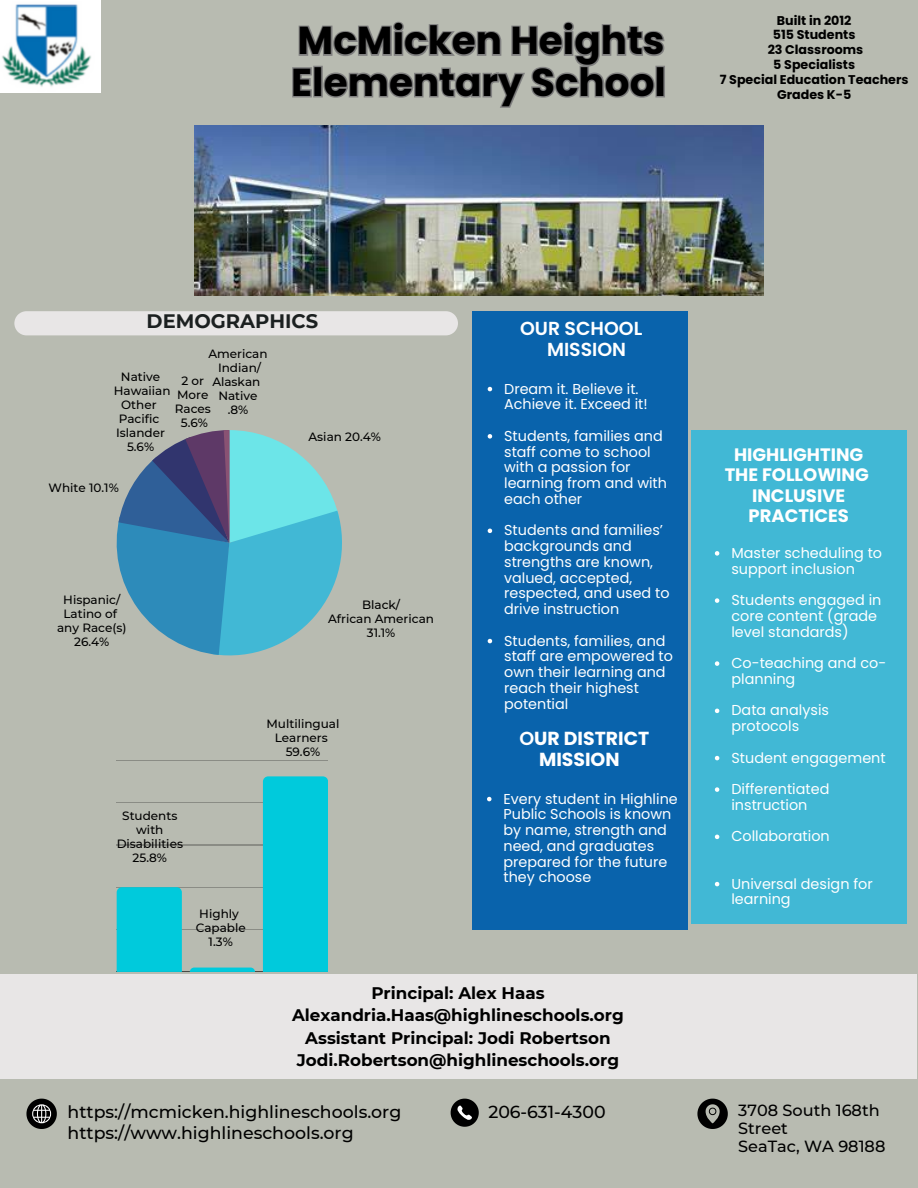
<style>
.page{position:relative;width:918px;height:1188px;background:#b8bbb1}
.page>*{position:absolute;margin:0;border:0;box-sizing:border-box;transform-origin:0 0}
.t1{font:700 39px "Poppins";color:#000}
.t2{font:700 19.5px "Montserrat";color:#1b2020}
.t3{font:700 18.9px "Poppins";color:#fff}
.t4{font:600 18.9px "Poppins";color:#fff}
.t5{font:700 18px/20.2px "Poppins";color:#fff}
.t6{font:500 17.4px "Montserrat";color:#000}
.t7{font:700 16.8px "Montserrat";color:#000}
.t8{font:500 16.2px/18px "Montserrat";color:#000}
.t9{font:14.4px/15.8px "Poppins";color:#fff}
.t10{font:700 12.6px "Poppins";color:#000}
.t11{font:500 12px "Montserrat";color:#000}
.s1{font-weight:600}
</style>
<div class="page">
<img style="left:194px;top:125px;width:570px;height:170px">
<div style="left:472px;top:311px;width:215px;height:618px;background:#0963ac"></div>
<div style="left:0;top:974px;width:916px;height:105px;background:#e8e6e6"></div>
<svg style="left:26px;top:1099px;width:31px;height:30px"></svg>
<svg style="left:697px;top:1099px;width:31px;height:30px"></svg>
<svg style="left:451px;top:1099px;width:28px;height:28px"></svg>
<img style="left:0;top:0;width:100px;height:92px">
<svg style="left:117px;top:430px;width:225px;height:225px"></svg>
<hr style="left:117px;top:760px;width:211px;height:1px;background:#000">
<hr style="left:117px;top:803px;width:211px;height:1px;background:#000">
<hr style="left:117px;top:845px;width:211px;height:1px;background:#000">
<hr style="left:117px;top:887px;width:211px;height:1px;background:#000">
<hr style="left:117px;top:929px;width:211px;height:1px;background:#000">
<hr style="left:117px;top:972px;width:211px;height:1px;background:#000">
<div style="left:117px;top:887px;width:65px;height:85px;background:#00cadc"></div>
<svg style="left:190px;top:968px;width:65px;height:4px"></svg>
<div style="left:263px;top:776px;width:65px;height:196px;background:#00cadc"></div>
<div style="left:14px;top:311px;width:444px;height:24px;background:#e8e6e6"></div>
<svg style="left:488px;top:387px;width:4px;height:4px"></svg>
<svg style="left:488px;top:434px;width:4px;height:5px"></svg>
<svg style="left:488px;top:529px;width:4px;height:4px"></svg>
<svg style="left:488px;top:639px;width:4px;height:4px"></svg>
<div style="left:691px;top:430px;width:215px;height:494px;background:#41b8d5"></div>
<svg style="left:715px;top:551px;width:4px;height:5px"></svg>
<svg style="left:715px;top:598px;width:4px;height:5px"></svg>
<svg style="left:715px;top:661px;width:4px;height:5px"></svg>
<svg style="left:715px;top:709px;width:4px;height:4px"></svg>
<svg style="left:715px;top:756px;width:4px;height:4px"></svg>
<svg style="left:715px;top:787px;width:4px;height:5px"></svg>
<svg style="left:715px;top:835px;width:4px;height:4px"></svg>
<svg style="left:715px;top:882px;width:4px;height:4px"></svg>
<svg style="left:292px;top:21px;width:373px;height:87px"></svg>
<svg style="left:487px;top:797px;width:5px;height:4px"></svg>
<p class="t1" style="left:298px;top:13px;width:368px">McMicken Heights</p>
<p class="t1" style="left:291px;top:55px;width:376px">Elementary School</p>
<p class="t10" style="left:777px;top:11px;width:76px">Built in 2012</p>
<p class="t10" style="left:773px;top:26px;width:84px">515 Students</p>
<p class="t10" style="left:768px;top:41px;width:97px">23 Classrooms</p>
<p class="t10" style="left:773px;top:56px;width:83px">5 Specialists</p>
<p class="t10" style="left:720px;top:71px;width:190px">7 Special Education Teachers</p>
<p class="t10" style="left:777px;top:85px;width:76px">Grades K-5</p>
<p class="t2" style="left:147px;top:309px;width:173px">DEMOGRAPHICS</p>
<p class="t11" style="left:208px;top:346px;width:61px">American</p>
<p class="t11" style="left:218px;top:360px;width:44px">Indian/</p>
<p class="t11" style="left:212px;top:374px;width:50px">Alaskan</p>
<p class="t11" style="left:218px;top:388px;width:41px">Native</p>
<p class="t11" style="left:228px;top:402px;width:22px">.8%</p>
<p class="t11" style="left:121px;top:370px;width:41px">Native</p>
<p class="t11" style="left:114px;top:384px;width:58px">Hawaiian</p>
<p class="t11" style="left:121px;top:398px;width:37px">Other</p>
<p class="t11" style="left:119px;top:412px;width:42px">Pacific</p>
<p class="t11" style="left:116px;top:426px;width:50px">Islander</p>
<p class="t11" style="left:127px;top:440px;width:29px">5.6%</p>
<p class="t11" style="left:182px;top:373px;width:24px">2 or</p>
<p class="t11" style="left:177px;top:387px;width:33px">More</p>
<p class="t11" style="left:175px;top:401px;width:38px">Races</p>
<p class="t11" style="left:181px;top:415px;width:29px">5.6%</p>
<p class="t11" style="left:49px;top:480px;width:72px">White 10.1%</p>
<p class="t11" style="left:63px;top:593px;width:59px">Hispanic/</p>
<p class="t11" style="left:63px;top:607px;width:55px">Latino of</p>
<p class="t11" style="left:57px;top:621px;width:71px">any Race(s)</p>
<p class="t11" style="left:74px;top:635px;width:37px">26.4%</p>
<p class="t11" style="left:309px;top:430px;width:74px">Asian 20.4%</p>
<p class="t11" style="left:362px;top:597px;width:40px">Black/</p>
<p class="t11" style="left:328px;top:611px;width:107px">African American</p>
<p class="t11" style="left:367px;top:625px;width:30px">31.1%</p>
<p class="t11" style="left:122px;top:808px;width:57px">Students</p>
<p class="t11" style="left:136px;top:822px;width:29px">with</p>
<p class="t11" style="left:117px;top:836px;width:68px">Disabilities</p>
<p class="t11" style="left:133px;top:850px;width:36px">25.8%</p>
<p class="t11" style="left:199px;top:907px;width:41px">Highly</p>
<p class="t11" style="left:196px;top:921px;width:52px">Capable</p>
<p class="t11" style="left:209px;top:935px;width:26px">1.3%</p>
<p class="t11" style="left:266px;top:717px;width:75px">Multilingual</p>
<p class="t11" style="left:275px;top:731px;width:55px">Learners</p>
<p class="t11" style="left:286px;top:745px;width:36px">59.6%</p>
<p class="t4" style="left:520px;top:315px;width:124px">OUR SCHOOL</p>
<p class="t4" style="left:547px;top:337px;width:81px">MISSION</p>
<p class="t9" style="left:504px;top:381px;width:145px">Dream it. Believe it.<br>Achieve it. Exceed it!</p>
<p class="t9" style="left:504px;top:428px;width:164px">Students, families and staff come to school with a passion for learning from and with each other</p>
<p class="t9" style="left:504px;top:522px;width:167px">Students and families’ backgrounds and strengths are known, valued, accepted, respected, and used to drive instruction</p>
<p class="t9" style="left:504px;top:633px;width:170px">Students, families, and staff are empowered to own their learning and reach their highest potential</p>
<p class="t3" style="left:520px;top:725px;width:131px"><span class="s1">O</span>UR DISTRICT</p>
<p class="t3" style="left:539px;top:747px;width:82px">MISSION</p>
<p class="t9" style="left:504px;top:791px;width:176px">Every student in Highline<br>Public Schools is known by name, strength and need, and graduates prepared for the future they choose</p>
<p class="t7" style="left:371px;top:983px;width:175px">Principal: Alex Haas</p>
<p class="t7" style="left:292px;top:1005px;width:333px">Alexandria.Haas@highlineschools.org</p>
<p class="t7" style="left:305px;top:1028px;width:307px">Assistant Principal: Jodi Robertson</p>
<p class="t7" style="left:297px;top:1050px;width:324px">Jodi.Robertson@highlineschools.org</p>
<p class="t6" style="left:68px;top:1102px;width:335px">https://mcmicken.highlineschools.org</p>
<p class="t6" style="left:68px;top:1122px;width:288px">https://www.highlineschools.org</p>
<p class="t6" style="left:488px;top:1102px;width:119px">206-631-4300</p>
<p class="t5" style="left:734px;top:445px;width:131px">HIGHLIGHTING</p>
<p class="t5" style="left:725px;top:465px;width:146px">THE FOLLOWING</p>
<p class="t5" style="left:748px;top:485px;width:102px">INCLUSIVE<br>PRACTICES</p>
<p class="t9" style="left:731px;top:545px;width:152px">Master scheduling to support inclusion</p>
<p class="t9" style="left:731px;top:592px;width:151px">Students engaged in core content (grade level standards)</p>
<p class="t9" style="left:731px;top:655px;width:156px">Co-teaching and co&shy;planning</p>
<p class="t9" style="left:731px;top:702px;width:99px">Data analysis protocols</p>
<p class="t9" style="left:731px;top:750px;width:156px">Student engagement</p>
<p class="t9" style="left:731px;top:781px;width:100px">Differentiated instruction</p>
<p class="t9" style="left:731px;top:828px;width:100px">Collaboration</p>
<p class="t9" style="left:731px;top:876px;width:143px">Universal design for learning</p>
<p class="t8" style="left:738px;top:1101px;width:143px">3708 South 168th<br>Street</p>
<p class="t8" style="left:738px;top:1137px;width:149px">SeaTac, WA 98188</p>
</div>
